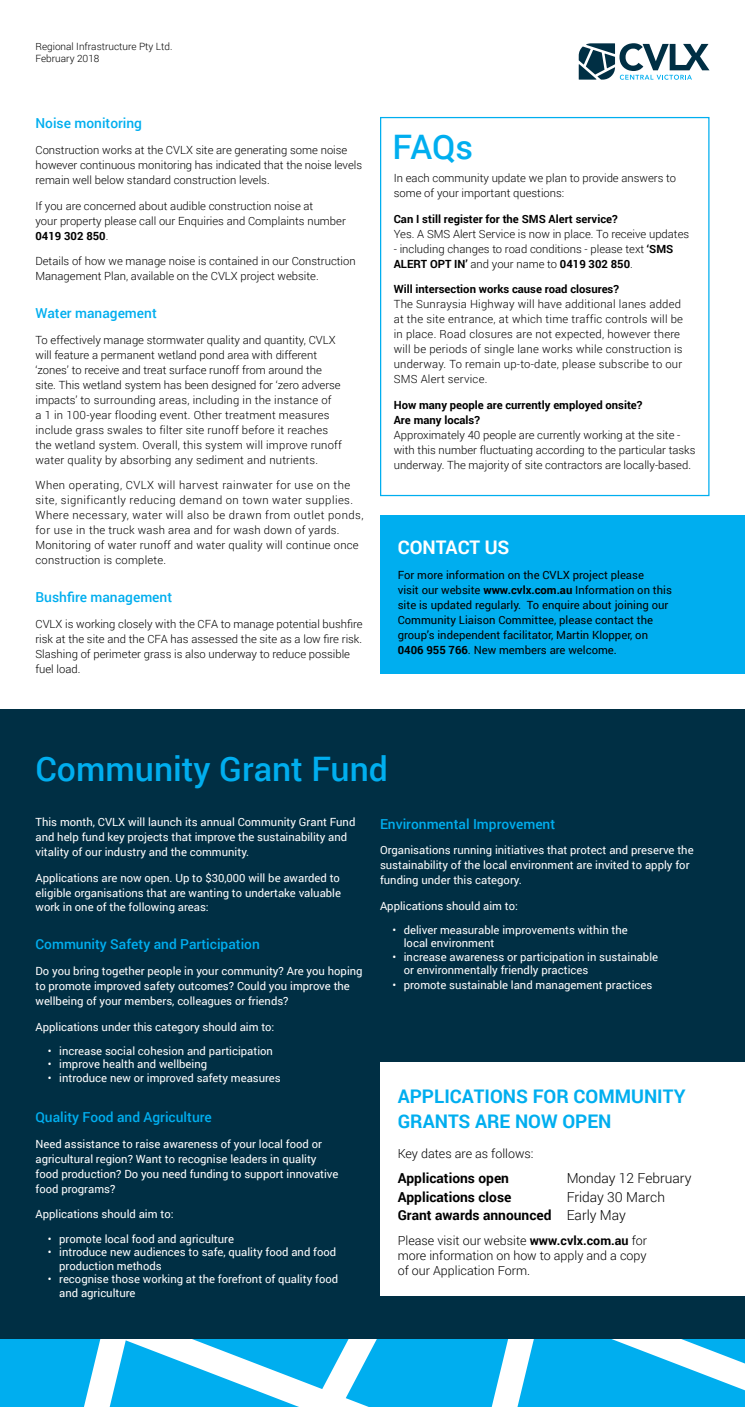
<style>
.page{position:relative;width:745px;height:1407px;background:#fff}
.page>*{position:absolute;margin:0;border:0;box-sizing:border-box;transform-origin:0 0}
.t1{font:500 33.75px "Roboto";color:#00aeef}
.t2{font:700 18.75px/25px "Roboto";color:#00aeef}
.t3{font:700 18.75px "Roboto";color:#fff}
.t4{font:500 13.75px "Roboto";color:#00aeef}
.t5{font:300 13.75px/18.1px "Roboto";color:#000}
.t6{font:700 13.75px "Roboto";color:#000}
.t7{font:300 12.5px/15px "Roboto";color:#000;text-align:justify}
.t8{font:300 11.25px/15px "Roboto";color:#000}
.t9{font:11.25px/15px "Roboto";color:#fff}
.t10{font:300 11.25px/15px "Roboto";letter-spacing:.04em;color:#000}
.t11{font:300 11.25px/15px "Roboto";letter-spacing:.02em;color:#000}
.t12{font:11.25px/15px "Roboto";color:#000}
.t13{font:700 11.25px/15px "Roboto";color:#000}
.t14{font:300 10px/12px "Roboto";color:#000}
.s1{font-weight:700}
</style>
<div class="page">
<svg style="left:31px;top:1339px;width:246px;height:68px"></svg>
<div style="left:0;top:1339px;width:31px;height:68px;background:#00aeef"></div>
<svg style="left:45px;top:1339px;width:102px;height:68px"></svg>
<svg style="left:277px;top:1339px;width:467px;height:68px"></svg>
<svg style="left:293px;top:1339px;width:152px;height:68px"></svg>
<svg style="left:459px;top:1339px;width:102px;height:68px"></svg>
<div style="left:0;top:709px;width:744px;height:630px;background:#002f44"></div>
<svg style="left:578px;top:43px;width:131px;height:37px"></svg>
<div style="left:380px;top:515px;width:329px;height:158px;background:#00aeef"></div>
<div style="left:691px;top:515px;width:53px;height:158px;background:#00aeef"></div>
<div style="left:380px;top:1062px;width:336px;height:234px;background:#fff"></div>
<div style="left:702px;top:1062px;width:42px;height:234px;background:#fff"></div>
<div style="left:380px;top:117px;width:329px;height:379px;border:1px solid #00aeef"></div>
<p class="t14" style="left:35px;top:40px;width:138px">Regional Infrastructure Pty Ltd.<br>February 2018</p>
<p class="t4" style="left:35px;top:114px;width:108px">Noise monitoring</p>
<p class="t8" style="left:35px;top:142px;width:328px">Construction works at the CVLX site are generating some noise however continuous monitoring has indicated that the noise levels remain well below standard construction levels.</p>
<p class="t8" style="left:35px;top:198px;width:312px">If you are concerned about audible construction noise at<br>your property please call our Enquiries and Complaints number<br><span class="s1">0419 302 850</span>.</p>
<p class="t8" style="left:35px;top:253px;width:321px">Details of how we manage noise is contained in our Construction<br>Management Plan, available on the CVLX project website.</p>
<p class="t4" style="left:35px;top:303px;width:123px">Water management</p>
<p class="t8" style="left:35px;top:332px;width:308px">To effectively manage stormwater quality and quantity, CVLX will feature a permanent wetland pond area with different ‘zones’ to receive and treat surface runoff from around the site. This wetland system has been designed for ‘zero adverse impacts’ to surrounding areas, including in the instance of<br>a 1 in 100-year flooding event. Other treatment measures include grass swales to filter site runoff before it reaches the wetland system. Overall, this system will improve runoff water quality by absorbing any sediment and nutrients.</p>
<p class="t10" style="left:35px;top:477px;width:329px">When operating, CVLX will harvest rainwater for use on the site, significantly reducing demand on town water supplies.<br>Where necessary, water will also be drawn from outlet ponds, for use in the truck wash area and for wash down of yards.<br>Monitoring of water runoff and water quality will continue once construction is complete.</p>
<p class="t4" style="left:35px;top:588px;width:138px">Bushfire management</p>
<p class="t8" style="left:35px;top:616px;width:328px">CVLX is working closely with the CFA to manage potential bushfire risk at the site and the CFA has assessed the site as a low fire risk.<br>Slashing of perimeter grass is also underway to reduce possible fuel load.</p>
<h1 class="t1" style="left:392px;top:123px;width:82px">FAQs</h1>
<p class="t8" style="left:393px;top:170px;width:283px">In each community update we plan to provide answers to some of your important questions:</p>
<p class="t13" style="left:393px;top:211px;width:225px">Can I still register for the SMS Alert service?</p>
<p class="t8" style="left:393px;top:226px;width:297px">Yes. A SMS Alert Service is now in place. To receive updates</p>
<p class="t8" style="left:393px;top:241px;width:281px">- including changes to road conditions - please text <span class="s1">‘SMS<br>ALERT OPT IN’</span> and your name to <span class="s1">0419 302 850</span>.</p>
<p class="t13" style="left:393px;top:281px;width:227px">Will intersection works cause road closures?</p>
<p class="t11" style="left:393px;top:296px;width:290px">The Sunraysia Highway will have additional lanes added at the site entrance, at which time traffic controls will be in place. Road closures are not expected, however there will be periods of single lane works while construction is underway. To remain up-to-date, please subscribe to our SMS Alert service.</p>
<p class="t13" style="left:393px;top:397px;width:250px">How many people are currently employed onsite?<br>Are many locals?</p>
<p class="t8" style="left:393px;top:427px;width:303px">Approximately 40 people are currently working at the site - with this number fluctuating according to the particular tasks underway. The majority of site contractors are locally-based.</p>
<h2 class="t3" style="left:397px;top:534px;width:113px">CONTACT US</h2>
<p class="t12" style="left:397px;top:567px;width:275px">For more information on the CVLX project please<br>visit our website <span class="s1">www.cvlx.com.au</span> Information on this site is updated regularly. To enquire about joining our Community Liaison Committee, please contact the group’s independent facilitator, Martin Klopper, on <span class="s1">0406 955 766</span>. New members are welcome.</p>
<h1 class="t1" style="left:35px;top:745px;width:354px">Community Grant Fund</h1>
<p class="t9" style="left:35px;top:814px;width:321px">This month, CVLX will launch its annual Community Grant Fund and help fund key projects that improve the sustainability and vitality of our industry and the community.</p>
<p class="t9" style="left:35px;top:869px;width:307px;text-align:justify">Applications are now open. Up to $30,000 will be awarded to eligible organisations that are wanting to undertake valuable work in one of the following areas:</p>
<p class="t4" style="left:35px;top:935px;width:226px">Community Safety and Participation</p>
<p class="t9" style="left:35px;top:963px;width:328px">Do you bring together people in your community? Are you hoping to promote improved safety outcomes? Could you improve the wellbeing of your members, colleagues or friends?</p>
<p class="t9" style="left:35px;top:1018px;width:240px">Applications under this category should aim to:</p>
<p class="t9" style="left:48px;top:1043px;width:226px">• increase social cohesion and participation</p>
<p class="t9" style="left:48px;top:1056px;width:161px">• improve health and wellbeing</p>
<p class="t9" style="left:48px;top:1070px;width:234px">• introduce new or improved safety measures</p>
<p class="t4" style="left:35px;top:1107px;width:178px">Quality Food and Agriculture</p>
<p class="t9" style="left:35px;top:1136px;width:304px">Need assistance to raise awareness of your local food or agricultural region? Want to recognise leaders in quality food production? Do you need funding to support innovative food programs?</p>
<p class="t9" style="left:35px;top:1206px;width:139px">Applications should aim to:</p>
<p class="t9" style="left:48px;top:1230px;width:187px">• promote local food and agriculture</p>
<p class="t9" style="left:59px;top:1245px;width:278px;line-height:13.5px;text-indent:-11px">• introduce new audiences to safe, quality food and food production methods</p>
<p class="t9" style="left:59px;top:1272px;width:280px;line-height:13.5px;text-indent:-11px">• recognise those working at the forefront of quality food and agriculture</p>
<p class="t4" style="left:380px;top:814px;width:176px">Environmental Improvement</p>
<p class="t9" style="left:380px;top:842px;width:315px">Organisations running initiatives that protect and preserve the sustainability of the local environment are invited to apply for funding under this category.</p>
<p class="t9" style="left:380px;top:898px;width:139px">Applications should aim to:</p>
<p class="t9" style="left:403px;top:923px;width:225px;line-height:13.5px;text-indent:-11px">• deliver measurable improvements within the local environment</p>
<p class="t9" style="left:403px;top:950px;width:256px;line-height:13.5px;text-indent:-11px">• increase awareness or participation in sustainable or environmentally friendly practices</p>
<p class="t9" style="left:392px;top:977px;width:261px">• promote sustainable land management practices</p>
<h2 class="t2" style="left:397px;top:1083px;width:289px">APPLICATIONS FOR COMMUNITY<br>GRANTS ARE NOW OPEN</h2>
<p class="t7" style="left:397px;top:1145px;width:137px">Key dates are as follows:</p>
<p class="t6" style="left:397px;top:1169px;width:113px">Applications open</p>
<p class="t5" style="left:566px;top:1169px;width:126px">Monday 12 February</p>
<p class="t6" style="left:397px;top:1187px;width:115px">Applications close</p>
<p class="t5" style="left:397px;top:1187px;width:268px;text-indent:169px">Friday 30 March<br><span class="s1">Grant awards announced</span> Early May</p>
<p class="t7" style="left:397px;top:1233px;width:251px">Please visit our website <span class="s1">www.cvlx.com.au</span> for more information on how to apply and a copy of our Application Form.</p>
</div>
